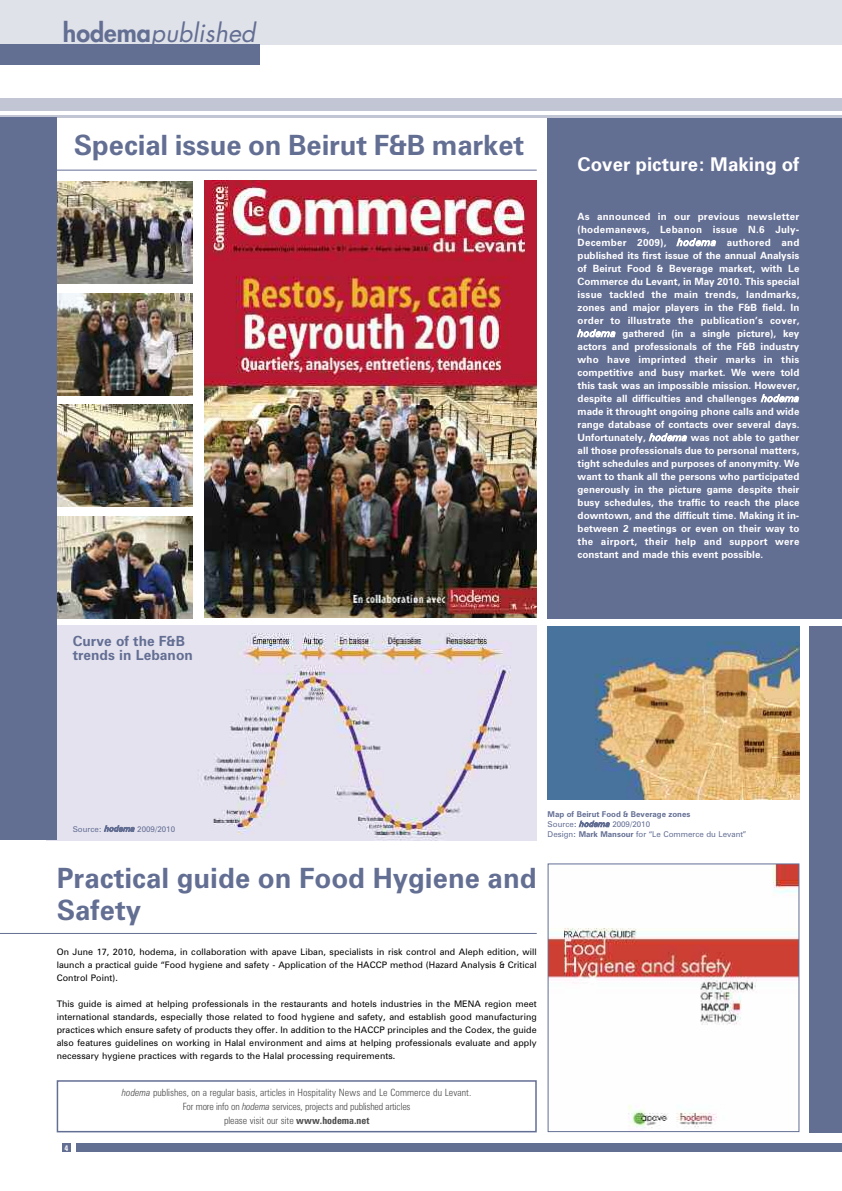
<style>
.page{position:relative;width:842px;height:1191px;background:#fff}
.page>*{position:absolute;margin:0;border:0;box-sizing:border-box;transform-origin:0 0}
.t1{font:700 28px/32px "Zurich BT";color:#636e93}
.t2{font:italic 25px "Futura";color:#636e93}
.t3{font:700 19px "Zurich BT";color:#fff}
.t4{font:700 14px/14px "Zurich BT";color:#636e93}
.t5{font:700 10px/13px "Zurich BT";color:#fff;text-align:justify}
.t6{font:300 condensed 10px/14.4px "Zurich BT";color:#4d4d4d;text-align:center}
.t7{font:9px/12.9px "Zurich BT";letter-spacing:.01em;color:#000;text-align:justify}
.t8{font:8px/10px "Zurich BT";color:#636e93}
.t9{font:700 condensed 8px "Zurich BT";color:#fff}
.s1{font-weight:800;font-style:normal}
.s2{font-weight:400;font-style:italic}
.s3{font-style:italic}
.s4{font-weight:700}
</style>
<div class="page">
<img style="left:57px;top:181px;width:136px;height:102px">
<img style="left:57px;top:293px;width:136px;height:102px">
<img style="left:57px;top:404px;width:136px;height:102px">
<img style="left:57px;top:516px;width:136px;height:102px">
<img style="left:57px;top:626px;width:480px;height:214px">
<div style="left:0;top:0;width:842px;height:44px;background:#e0e2e9"></div>
<div style="left:0;top:44px;width:259px;height:21px;background:#636e93"></div>
<div style="left:77px;top:1143px;width:765px;height:9px;background:#636e93"></div>
<div style="left:63px;top:1143px;width:8px;height:9px;background:#636e93"></div>
<div style="left:547px;top:116px;width:295px;height:502px;background:#636e93"></div>
<div style="left:0;top:98px;width:842px;height:13px;background:#c1c5d4"></div>
<hr style="left:0;top:115px;width:842px;height:2px;background:#c1c5d4">
<img style="left:204px;top:181px;width:333px;height:437px">
<img style="left:548px;top:627px;width:251px;height:172px">
<img style="left:550px;top:865px;width:247px;height:264px">
<div style="left:548px;top:863px;width:251px;height:269px;border:1px solid #636e93"></div>
<div style="left:810px;top:626px;width:32px;height:506px;background:#636e93"></div>
<hr style="left:0;top:170px;width:537px;height:1px;background:#636e93">
<div style="left:0;top:117px;width:57px;height:723px;background:#636e93"></div>
<div style="left:57px;top:1080px;width:480px;height:52px;border:2px solid #636e93"></div>
<hr style="left:0;top:933px;width:537px;height:1px;background:#636e93">
<h2 class="t2" style="left:63px;top:21px;width:194px"><span class="s1">hodema</span>published</h2>
<h1 class="t1" style="left:74px;top:129px;width:452px">Special issue on Beirut F&amp;B market</h1>
<h3 class="t4" style="left:73px;top:634px;width:121px">Curve of the F&amp;B trends in Lebanon</h3>
<h3 class="t3" style="left:578px;top:153px;width:223px">Cover picture: Making of</h3>
<p class="t5" style="left:578px;top:210px;width:223px">As announced in our previous newsletter (hodemanews, Lebanon issue N.6 July-December 2009), <span class="s2">hodema</span> authored and published its first issue of the annual Analysis of Beirut Food &amp; Beverage market, with Le Commerce du Levant, in May 2010. This special issue tackled the main trends, landmarks, zones and major players in the F&amp;B field. In order to illustrate the publication’s cover, <span class="s2">hodema</span> gathered (in a single picture), key actors and professionals of the F&amp;B industry who have imprinted their marks in this competitive and busy market. We were told this task was an impossible mission. However, despite all difficulties and challenges <span class="s2">hodema </span>made it throught ongoing phone calls and wide range database of contacts over several days.<br>Unfortunately, <span class="s2">hodema</span> was not able to gather all those professionals due to personal matters, tight schedules and purposes of anonymity. We want to thank all the persons who participated generously in the picture game despite their busy schedules, the traffic to reach the place downtown, and the difficult time. Making it in&shy;between 2 meetings or even on their way to the airport, their help and support were constant and made this event possible.</p>
<p class="t8" style="left:73px;top:824px;width:104px">Source: <span class="s3">hodema</span> 2009/2010</p>
<p class="t8" style="left:548px;top:809px;width:200px"><span class="s4">Map of Beirut Food &amp; Beverage zones<br></span>Source<span class="s4">:</span> <span class="s3">hodema</span> 2009/2010<br>Design<span class="s4">: Mark Mansour</span> for “Le Commerce du Levant”</p>
<h1 class="t1" style="left:57px;top:862px;width:481px">Practical guide on Food Hygiene and<br>Safety</h1>
<p class="t7" style="left:57px;top:945px;width:481px">On June 17, 2010, hodema, in collaboration with apave Liban, specialists in risk control and Aleph edition, will launch a practical guide “Food hygiene and safety - Application of the HACCP method (Hazard Analysis &amp; Critical Control Point).</p>
<p class="t7" style="left:57px;top:997px;width:481px">This guide is aimed at helping professionals in the restaurants and hotels industries in the MENA region meet international standards, especially those related to food hygiene and safety, and establish good manufacturing practices which ensure safety of products they offer. In addition to the HACCP principles and the Codex, the guide also features guidelines on working in Halal environment and aims at helping professionals evaluate and apply necessary hygiene practices with regards to the Halal processing requirements.</p>
<p class="t6" style="left:122px;top:1085px;width:351px"><span class="s3">hodema</span> publishes, on a regular basis, articles in Hospitality News and Le Commerce du Levant.<br>For more info on <span class="s3">hodema</span> services, projects and published articles<br>please visit our site <span class="s4">www.hodema.net</span></p>
<p class="t9" style="left:65px;top:1143px;width:5px">4</p>
</div>
